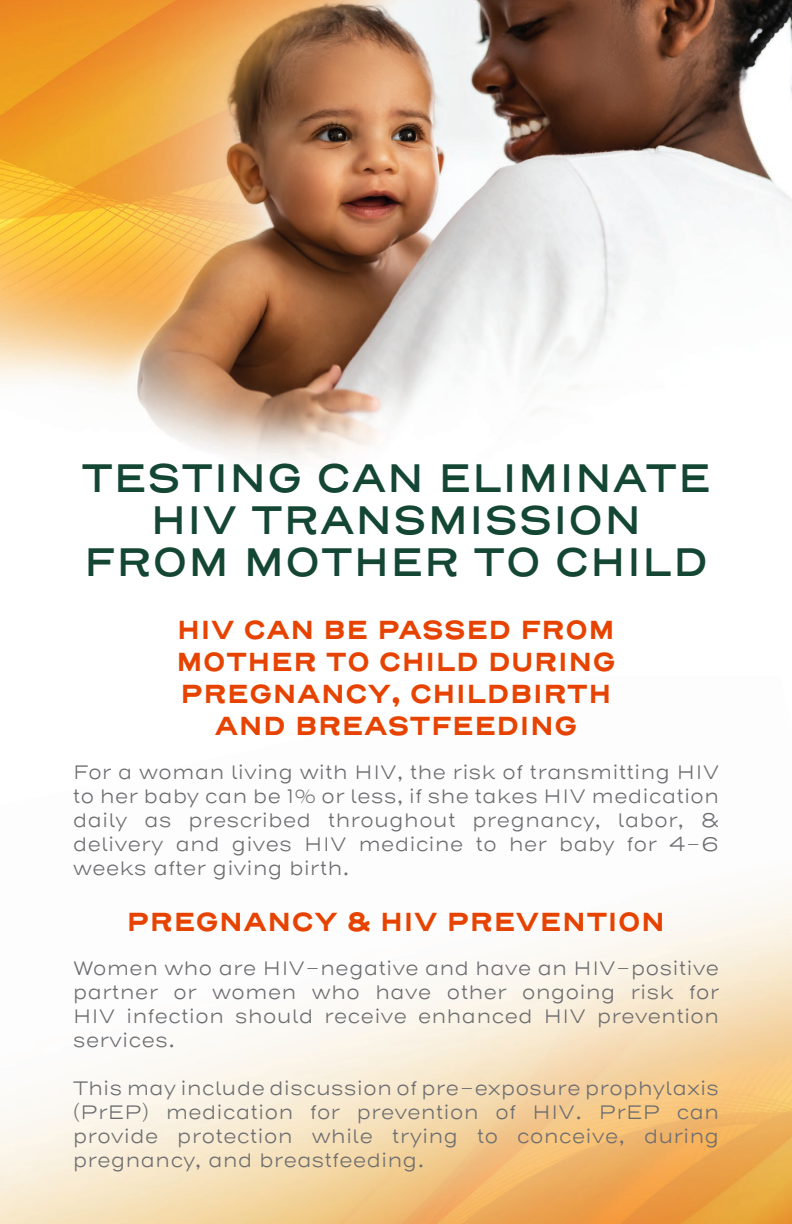
<style>
.page{position:relative;width:792px;height:1224px;background:#fff}
.page>*{position:absolute;margin:0;border:0;box-sizing:border-box;transform-origin:0 0}
.t1{font:600 40px "Henderson Sans Basic";color:#144634}
.t2{font:700 26px "Henderson Sans Basic";color:#e74300}
.t3{font:300 20px/24px "Henderson Sans Basic";color:#6c6d70;text-align:justify}
</style>
<div class="page">
<img style="left:0;top:887px;width:792px;height:337px">
<img style="left:0;top:0;width:792px;height:460px">
<p class="t1" style="left:81px;top:452px;width:632px">TESTING CAN ELIMINATE</p>
<p class="t1" style="left:150px;top:494px;width:493px">HIV TRANSMISSION</p>
<p class="t1" style="left:84px;top:536px;width:626px">FROM MOTHER TO CHILD</p>
<p class="t2" style="left:177px;top:613px;width:440px">HIV CAN BE PASSED FROM</p>
<p class="t2" style="left:176px;top:645px;width:441px">MOTHER TO CHILD DURING</p>
<p class="t2" style="left:180px;top:677px;width:433px">PREGNANCY, CHILDBIRTH</p>
<p class="t2" style="left:214px;top:709px;width:365px">AND BREASTFEEDING</p>
<p class="t3" style="left:73px;top:761px;width:648px">For a woman living with HIV, the risk of transmitting HIV to her baby can be 1% or less, if she takes HIV medication daily as prescribed throughout pregnancy, labor, &amp; delivery and gives HIV medicine to her baby for 4-6 weeks after giving birth.</p>
<p class="t2" style="left:127px;top:905px;width:540px">PREGNANCY &amp; HIV PREVENTION</p>
<p class="t3" style="left:73px;top:957px;width:648px">Women who are HIV-negative and have an HIV-positive partner or women who have other ongoing risk for HIV infection should receive enhanced HIV prevention services.</p>
<p class="t3" style="left:73px;top:1077px;width:648px">This may include discussion of pre-exposure prophylaxis (PrEP) medication for prevention of HIV. PrEP can provide protection while trying to conceive, during pregnancy, and breastfeeding.</p>
</div>
